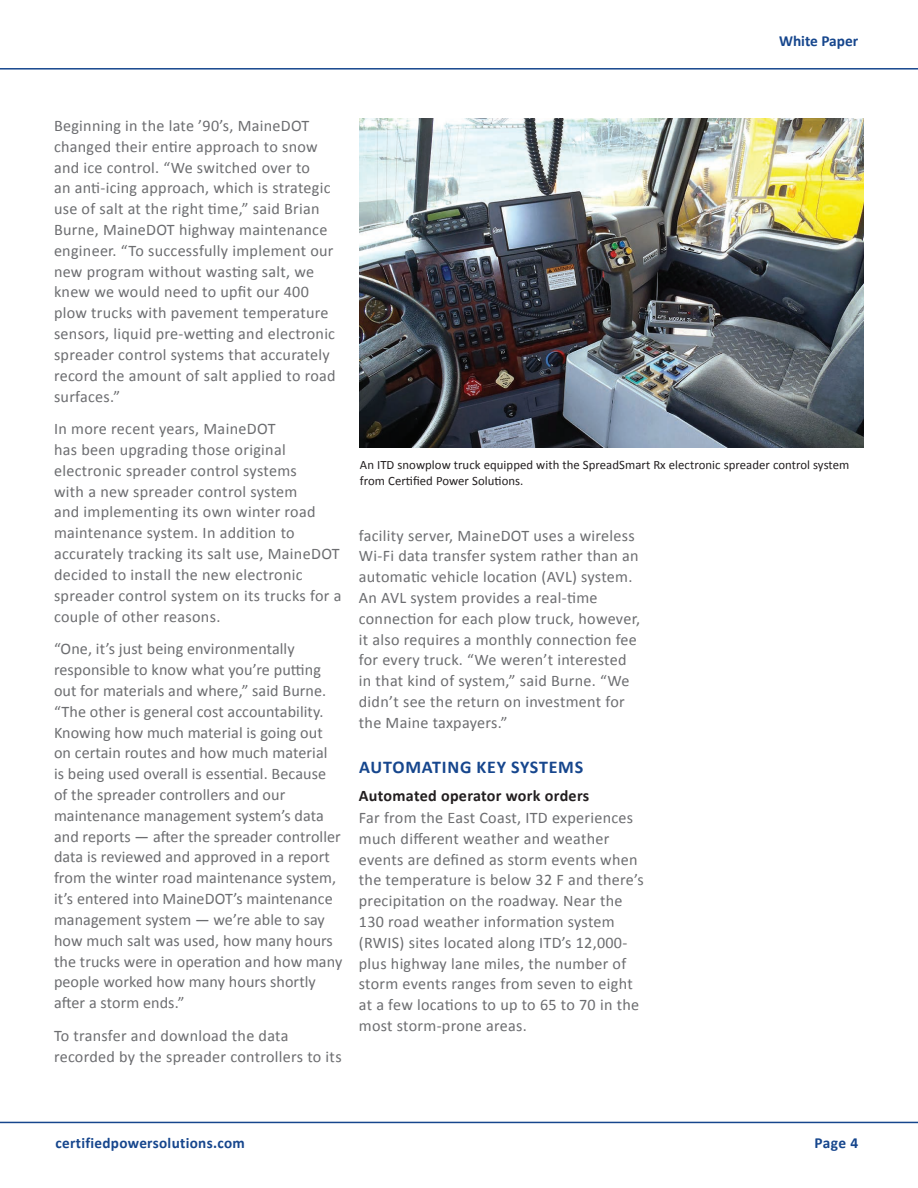
<style>
.page{position:relative;width:918px;height:1188px;background:#fff}
.page>*{position:absolute;margin:0;border:0;box-sizing:border-box;transform-origin:0 0}
.t1{font:700 18px "Calibri";letter-spacing:.045em;color:#16468d}
.t2{font:16.2px/20.9px "Calibri";letter-spacing:.02em;color:#6c6d70}
.t3{font:700 16.2px "Calibri";letter-spacing:.02em;color:#231f20}
.t4{font:700 15.3px "Calibri";color:#16468d}
.t5{font:700 15.15px "Calibri";letter-spacing:.02em;color:#16468d}
.t6{font:12.75px/17px "Calibri";letter-spacing:.005em;color:#231f20}
</style>
<div class="page">
<img style="left:360px;top:119px;width:504px;height:328px">
<hr style="left:0;top:1122px;width:918px;height:1px;background:#16468d">
<hr style="left:0;top:68px;width:918px;height:2px;background:#16468d">
<p class="t4" style="left:779px;top:30px;width:81px">White Paper</p>
<p class="t2" style="left:54px;top:115px;width:283px">Beginning in the late ’90’s, MaineDOT changed their entire approach to snow and ice control. “We switched over to<br>an anti-icing approach, which is strategic use of salt at the right time,” said Brian Burne, MaineDOT highway maintenance engineer. “To successfully implement our new program without wasting salt, we knew we would need to upfit our 400 plow trucks with pavement temperature sensors, liquid pre-wetting and electronic spreader control systems that accurately record the amount of salt applied to road surfaces.”</p>
<p class="t2" style="left:54px;top:418px;width:289px">In more recent years, MaineDOT<br>has been upgrading those original electronic spreader control systems<br>with a new spreader control system<br>and implementing its own winter road maintenance system. In addition to accurately tracking its salt use, MaineDOT decided to install the new electronic spreader control system on its trucks for a couple of other reasons.</p>
<p class="t2" style="left:54px;top:638px;width:290px">“One, it’s just being environmentally responsible to know what you’re putting out for materials and where,” said Burne. “The other is general cost accountability.<br>Knowing how much material is going out on certain routes and how much material<br>is being used overall is essential. Because of the spreader controllers and our maintenance management system’s data and reports — after the spreader controller data is reviewed and approved in a report from the winter road maintenance system, it’s entered into MaineDOT’s maintenance management system — we’re able to say how much salt was used, how many hours the trucks were in operation and how many people worked how many hours shortly after a storm ends.”</p>
<p class="t2" style="left:54px;top:1025px;width:289px">To transfer and download the data recorded by the spreader controllers to its</p>
<p class="t6" style="left:360px;top:456px;width:491px">An ITD snowplow truck equipped with the SpreadSmart Rx electronic spreader control system from Certified Power Solutions.</p>
<p class="t2" style="left:359px;top:524px;width:283px">facility server, MaineDOT uses a wireless Wi-Fi data transfer system rather than an automatic vehicle location (AVL) system.<br>An AVL system provides a real-time connection for each plow truck, however, it also requires a monthly connection fee for every truck. “We weren’t interested in that kind of system,” said Burne. “We didn’t see the return on investment for the Maine taxpayers.”</p>
<p class="t1" style="left:359px;top:754px;width:226px">AUTOMATING KEY SYSTEMS</p>
<p class="t3" style="left:359px;top:784px;width:232px">Automated operator work orders</p>
<p class="t2" style="left:359px;top:807px;width:287px">Far from the East Coast, ITD experiences much different weather and weather events are defined as storm events when the temperature is below 32 F and there’s precipitation on the roadway. Near the 130 road weather information system (RWIS) sites located along ITD’s 12,000- plus highway lane miles, the number of storm events ranges from seven to eight at a few locations to up to 65 to 70 in the most storm-prone areas.</p>
<p class="t5" style="left:56px;top:1132px;width:191px">certifiedpowersolutions.com</p>
<p class="t4" style="left:814px;top:1132px;width:45px">Page 4</p>
</div>
